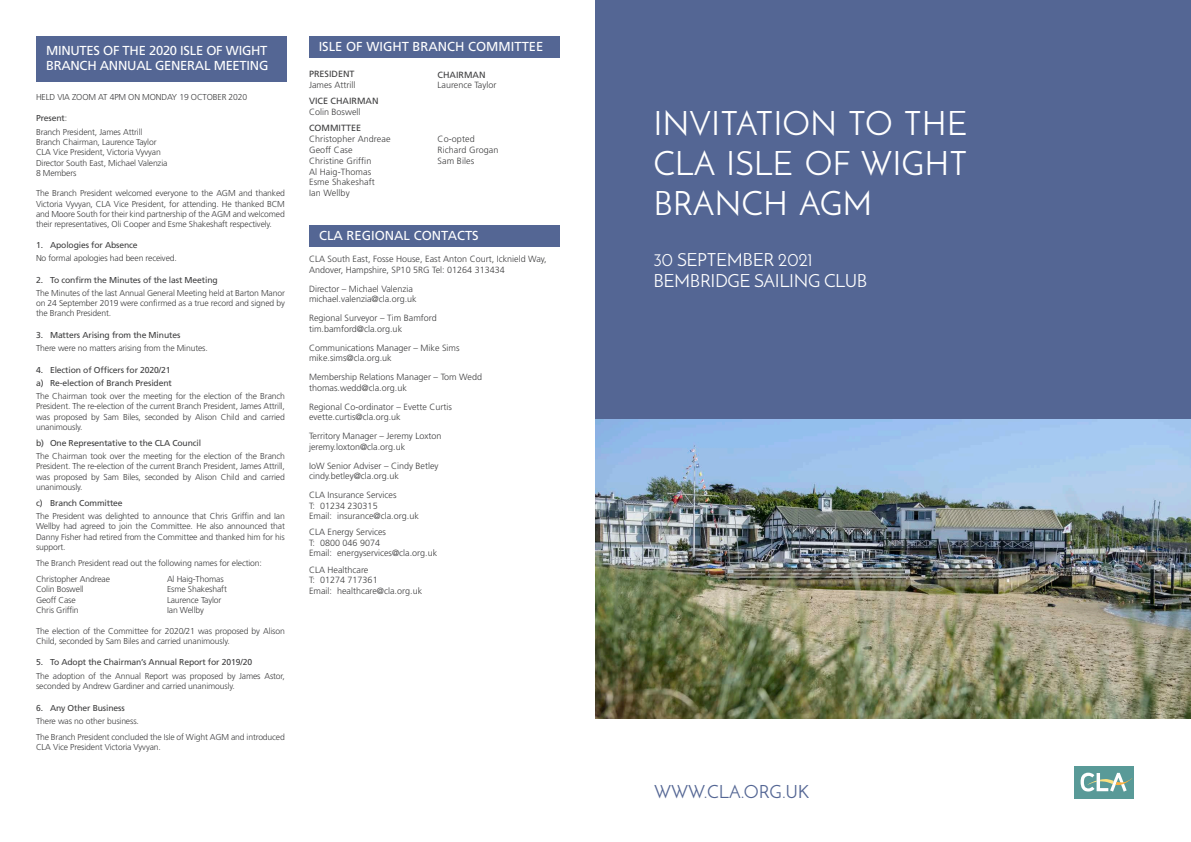
<style>
.page{position:relative;width:1191px;height:842px;background:#fff}
.page>*{position:absolute;margin:0;border:0;box-sizing:border-box;transform-origin:0 0}
.t1{font:33.4px/40.1px "Josefin Sans";color:#fff;text-align:justify}
.t2{font:18.1px "Josefin Sans";color:#546694}
.t3{font:18px "Josefin Sans";letter-spacing:-.02em;color:#fff}
.t4{font:13px/15.6px "Frutiger";letter-spacing:-.02em;color:#fff}
.t5{font:13px "Frutiger";color:#fff}
.t6{font:300 9px/10.5px "Frutiger 45";color:#3e3e3f}
.t7{font:9px "Frutiger";color:#3e3e3f}
.t8{font:300 8.6px/10.3px "Frutiger 45";letter-spacing:-.015em;color:#3e3e3f;text-align:justify}
.t9{font:8.6px "Frutiger";letter-spacing:-.015em;color:#3e3e3f}
.s1{font-family:"Frutiger 45";font-weight:300}
</style>
<div class="page">
<div style="left:595px;top:0;width:596px;height:420px;background:#546694"></div>
<div style="left:1074px;top:766px;width:60px;height:32px;background:#599a98"></div>
<svg style="left:1080px;top:773px;width:52px;height:19px"></svg>
<div style="left:36px;top:36px;width:250px;height:45px;background:#546694"></div>
<img style="left:595px;top:420px;width:596px;height:299px">
<div style="left:309px;top:225px;width:250px;height:21px;background:#546694"></div>
<div style="left:309px;top:36px;width:250px;height:21px;background:#546694"></div>
<p class="t4" style="left:46px;top:42px;width:224px">MINUTES OF THE 2020 ISLE OF WIGHT<br>BRANCH ANNUAL GENERAL MEETING</p>
<p class="t8" style="left:36px;top:92px;width:213px">HELD VIA ZOOM AT 4PM ON MONDAY 19 OCTOBER 2020</p>
<p class="t9" style="left:36px;top:113px;width:33px">Present<span class="s1">:</span></p>
<p class="t8" style="left:36px;top:126px;width:108px">Branch President, James Attrill</p>
<p class="t8" style="left:36px;top:137px;width:122px">Branch Chairman, Laurence Taylor</p>
<p class="t8" style="left:36px;top:147px;width:126px">CLA Vice President, Victoria Vyvyan</p>
<p class="t8" style="left:36px;top:157px;width:133px">Director South East, Michael Valenzia</p>
<p class="t8" style="left:36px;top:168px;width:42px">8 Members</p>
<p class="t8" style="left:36px;top:188px;width:250px">The Branch President welcomed everyone to the AGM and thanked Victoria Vyvyan, CLA Vice President, for attending. He thanked BCM and Moore South for their kind partnership of the AGM and welcomed their representatives, Oli Cooper and Esme Shakeshaft respectively.</p>
<p class="t9" style="left:36px;top:240px;width:103px">1. Apologies for Absence</p>
<p class="t8" style="left:36px;top:253px;width:142px">No formal apologies had been received.</p>
<p class="t9" style="left:36px;top:275px;width:183px">2. To confirm the Minutes of the last Meeting</p>
<p class="t8" style="left:36px;top:288px;width:250px">The Minutes of the last Annual General Meeting held at Barton Manor on 24 September 2019 were confirmed as a true record and signed by the Branch President.</p>
<p class="t9" style="left:36px;top:330px;width:146px">3. Matters Arising from the Minutes</p>
<p class="t8" style="left:36px;top:343px;width:173px">There were no matters arising from the Minutes.</p>
<p class="t9" style="left:36px;top:365px;width:136px">4. Election of Officers for 2020/21</p>
<p class="t9" style="left:36px;top:378px;width:137px">a) Re-election of Branch President</p>
<p class="t8" style="left:36px;top:391px;width:250px">The Chairman took over the meeting for the election of the Branch President. The re-election of the current Branch President, James Attrill, was proposed by Sam Biles, seconded by Alison Child and carried unanimously.</p>
<p class="t9" style="left:36px;top:438px;width:167px">b) One Representative to the CLA Council</p>
<p class="t8" style="left:36px;top:451px;width:250px">The Chairman took over the meeting for the election of the Branch President. The re-election of the current Branch President, James Attrill, was proposed by Sam Biles, seconded by Alison Child and carried unanimously.</p>
<p class="t9" style="left:36px;top:498px;width:88px">c) Branch Committee</p>
<p class="t8" style="left:36px;top:511px;width:250px">The President was delighted to announce that Chris Griffin and Ian Wellby had agreed to join the Committee. He also announced that Danny Fisher had retired from the Committee and thanked him for his support.</p>
<p class="t8" style="left:36px;top:558px;width:227px">The Branch President read out the following names for election:</p>
<p class="t8" style="left:36px;top:574px;width:75px">Christopher Andreae</p>
<p class="t8" style="left:36px;top:584px;width:49px">Colin Boswell</p>
<p class="t8" style="left:36px;top:594px;width:41px">Geoff Case</p>
<p class="t8" style="left:36px;top:605px;width:44px">Chris Griffin</p>
<p class="t8" style="left:36px;top:625px;width:250px">The election of the Committee for 2020/21 was proposed by Alison<br>Child, seconded by Sam Biles and carried unanimously.</p>
<p class="t9" style="left:36px;top:657px;width:218px">5. To Adopt the Chairman’s Annual Report for 2019/20</p>
<p class="t8" style="left:36px;top:670px;width:250px">The adoption of the Annual Report was proposed by James Astor, seconded by Andrew Gardiner and carried unanimously.</p>
<p class="t9" style="left:36px;top:702px;width:90px">6. Any Other Business</p>
<p class="t8" style="left:36px;top:715px;width:104px">There was no other business.</p>
<p class="t8" style="left:36px;top:731px;width:250px">The Branch President concluded the Isle of Wight AGM and introduced<br>CLA Vice President Victoria Vyvyan.</p>
<p class="t8" style="left:167px;top:574px;width:58px">Al Haig-Thomas</p>
<p class="t8" style="left:167px;top:584px;width:61px">Esme Shakeshaft</p>
<p class="t8" style="left:167px;top:594px;width:56px">Laurence Taylor</p>
<p class="t8" style="left:167px;top:605px;width:38px">Ian Wellby</p>
<p class="t5" style="left:319px;top:39px;width:226px">ISLE OF WIGHT BRANCH COMMITTEE</p>
<p class="t7" style="left:309px;top:68px;width:47px">PRESIDENT</p>
<p class="t6" style="left:309px;top:79px;width:48px">James Attrill</p>
<p class="t7" style="left:309px;top:96px;width:71px">VICE CHAIRMAN</p>
<p class="t6" style="left:309px;top:106px;width:53px">Colin Boswell</p>
<p class="t7" style="left:309px;top:123px;width:54px">COMMITTEE</p>
<p class="t6" style="left:309px;top:134px;width:83px">Christopher Andreae</p>
<p class="t6" style="left:309px;top:145px;width:45px">Geoff Case</p>
<p class="t6" style="left:309px;top:155px;width:64px">Christine Griffin</p>
<p class="t6" style="left:309px;top:166px;width:64px">Al Haig-Thomas</p>
<p class="t6" style="left:309px;top:177px;width:67px">Esme Shakeshaft</p>
<p class="t6" style="left:309px;top:188px;width:42px">Ian Wellby</p>
<p class="t5" style="left:319px;top:228px;width:161px">CLA REGIONAL CONTACTS</p>
<p class="t6" style="left:309px;top:254px;width:239px">CLA South East, Fosse House, East Anton Court, Icknield Way,<br>Andover, Hampshire, SP10 5RG Tel: 01264 313434</p>
<p class="t6" style="left:309px;top:283px;width:105px">Director – Michael Valenzia</p>
<p class="t6" style="left:309px;top:294px;width:109px">michael.valenzia@cla.org.uk</p>
<p class="t6" style="left:309px;top:313px;width:129px">Regional Surveyor – Tim Bamford tim.bamford@cla.org.uk</p>
<p class="t6" style="left:309px;top:342px;width:152px">Communications Manager – Mike Sims mike.sims@cla.org.uk</p>
<p class="t6" style="left:309px;top:372px;width:174px">Membership Relations Manager – Tom Wedd thomas.wedd@cla.org.uk</p>
<p class="t6" style="left:309px;top:401px;width:144px">Regional Co-ordinator – Evette Curtis evette.curtis@cla.org.uk</p>
<p class="t6" style="left:309px;top:431px;width:134px">Territory Manager – Jeremy Loxton jeremy.loxton@cla.org.uk</p>
<p class="t6" style="left:309px;top:460px;width:131px">IoW Senior Adviser – Cindy Betley cindy.betley@cla.org.uk</p>
<p class="t6" style="left:309px;top:490px;width:111px">CLA Insurance Services<br>T: 01234 230315<br>Email: insurance@cla.org.uk</p>
<p class="t6" style="left:309px;top:527px;width:130px">CLA Energy Services<br>T: 0800 046 9074<br>Email: energyservices@cla.org.uk</p>
<p class="t6" style="left:309px;top:564px;width:115px">CLA Healthcare<br>T: 01274 717361<br>Email: healthcare@cla.org.uk</p>
<p class="t7" style="left:437px;top:69px;width:49px">CHAIRMAN</p>
<p class="t6" style="left:437px;top:80px;width:60px">Laurence Taylor</p>
<p class="t6" style="left:437px;top:134px;width:39px">Co-opted</p>
<p class="t6" style="left:437px;top:144px;width:62px">Richard Grogan</p>
<p class="t6" style="left:437px;top:155px;width:38px">Sam Biles</p>
<p class="t1" style="left:653px;top:103px;width:315px">INVITATION TO THE CLA ISLE OF WIGHT BRANCH AGM</p>
<p class="t3" style="left:653px;top:249px;width:161px">30 SEPTEMBER 2021</p>
<p class="t3" style="left:653px;top:270px;width:216px">BEMBRIDGE SAILING CLUB</p>
<p class="t2" style="left:654px;top:780px;width:157px">WWW.CLA.ORG.UK</p>
</div>
